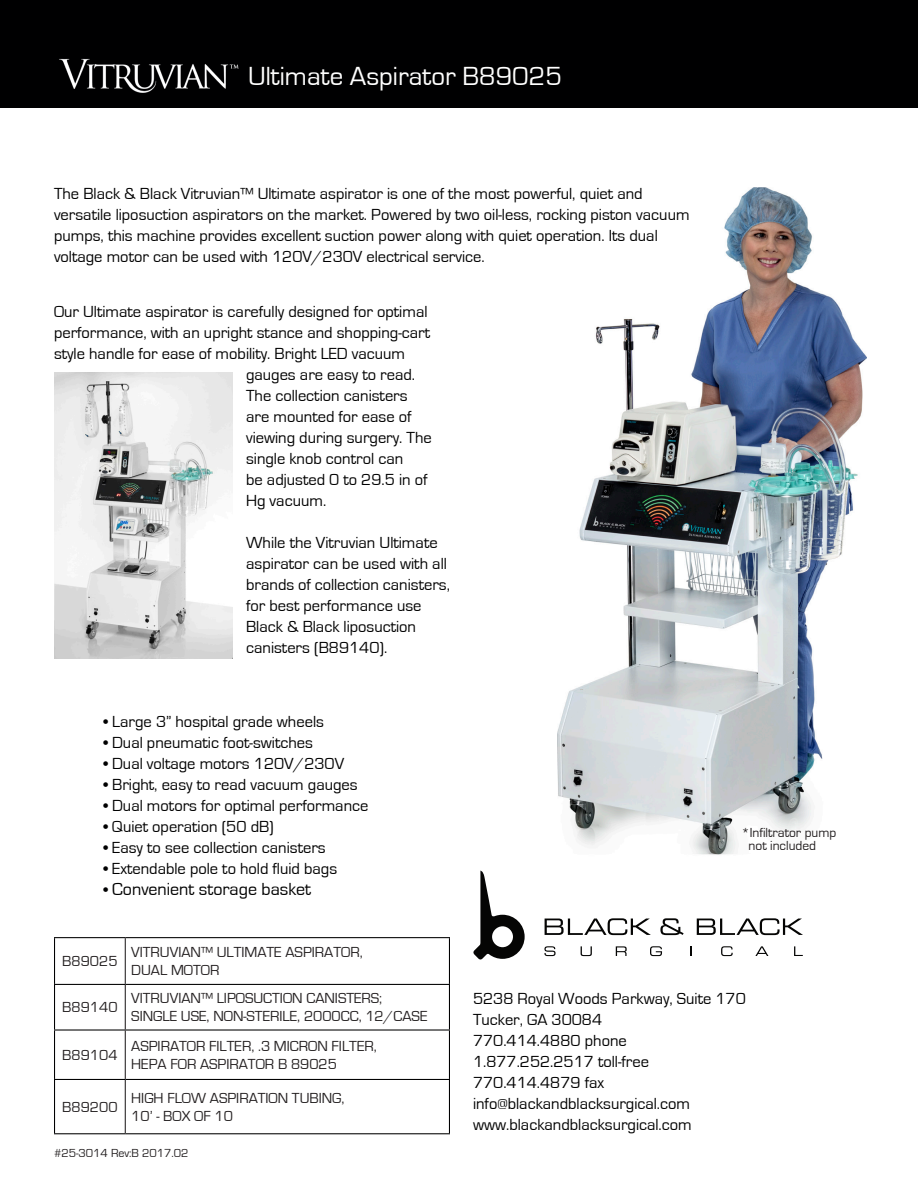
<style>
.page{position:relative;width:918px;height:1188px;background:#fff}
.page>*{position:absolute;margin:0;border:0;box-sizing:border-box;transform-origin:0 0}
.t1{font:27px "Eurostile";color:#fff}
.t2{font:18px "Eurostile";color:#000001}
.t3{font:16.5px/21px "Eurostile";color:#000001}
.t4{font:15px "Eurostile";color:#231f20}
.t5{font:13.5px/13.5px "Eurostile";color:#231f20}
.t6{font:12px "Eurostile";color:#231f20}
.s1{font-size:16.5px}
</style>
<div class="page">
<img style="left:557px;top:188px;width:309px;height:667px">
<div style="left:0;top:0;width:918px;height:108px;background:#000001"></div>
<img style="left:54px;top:373px;width:179px;height:286px">
<hr style="left:125px;top:938px;width:1px;height:46px;background:#231f20">
<hr style="left:125px;top:985px;width:1px;height:44px;background:#231f20">
<hr style="left:125px;top:1031px;width:1px;height:48px;background:#231f20">
<hr style="left:125px;top:1080px;width:1px;height:53px;background:#231f20">
<hr style="left:54px;top:937px;width:71px;height:1px;background:#000001">
<hr style="left:54px;top:938px;width:1px;height:46px;background:#000001">
<hr style="left:125px;top:937px;width:325px;height:1px;background:#000001">
<hr style="left:449px;top:938px;width:1px;height:46px;background:#000001">
<hr style="left:54px;top:984px;width:71px;height:1px;background:#000001">
<hr style="left:54px;top:985px;width:1px;height:44px;background:#000001">
<hr style="left:125px;top:984px;width:325px;height:1px;background:#000001">
<hr style="left:449px;top:985px;width:1px;height:44px;background:#000001">
<hr style="left:54px;top:1029px;width:71px;height:2px;background:#000001">
<hr style="left:54px;top:1031px;width:1px;height:48px;background:#000001">
<hr style="left:125px;top:1029px;width:325px;height:2px;background:#000001">
<hr style="left:449px;top:1031px;width:1px;height:48px;background:#000001">
<hr style="left:54px;top:1079px;width:71px;height:1px;background:#000001">
<hr style="left:54px;top:1080px;width:1px;height:53px;background:#000001">
<hr style="left:125px;top:1079px;width:325px;height:1px;background:#000001">
<hr style="left:449px;top:1080px;width:1px;height:53px;background:#000001">
<hr style="left:54px;top:1133px;width:71px;height:1px;background:#000001">
<hr style="left:125px;top:1133px;width:325px;height:1px;background:#000001">
<svg style="left:473px;top:870px;width:52px;height:90px"></svg>
<svg style="left:545px;top:918px;width:106px;height:17px"></svg>
<svg style="left:697px;top:918px;width:106px;height:17px"></svg>
<svg style="left:660px;top:918px;width:24px;height:17px"></svg>
<svg style="left:544px;top:946px;width:12px;height:10px"></svg>
<svg style="left:581px;top:946px;width:11px;height:10px"></svg>
<svg style="left:616px;top:946px;width:11px;height:10px"></svg>
<svg style="left:650px;top:946px;width:12px;height:10px"></svg>
<svg style="left:721px;top:946px;width:12px;height:10px"></svg>
<svg style="left:755px;top:946px;width:13px;height:10px"></svg>
<svg style="left:794px;top:946px;width:9px;height:10px"></svg>
<img style="left:59px;top:58px;width:180px;height:34px">
<p class="t1" style="left:248px;top:62px;width:315px">Ultimate Aspirator B89025</p>
<p class="t3" style="left:54px;top:183px;width:637px">The Black &amp; Black Vitruvian™ Ultimate aspirator is one of the most powerful, quiet and versatile liposuction aspirators on the market. Powered by two oil-less, rocking piston vacuum pumps, this machine provides excellent suction power along with quiet operation. Its dual voltage motor can be used with 120V/230V electrical service.</p>
<p class="t3" style="left:54px;top:301px;width:375px">Our Ultimate aspirator is carefully designed for optimal</p>
<p class="t3" style="left:54px;top:322px;width:378px">performance, with an upright stance and shopping-cart</p>
<p class="t3" style="left:54px;top:343px;width:353px">style handle for ease of mobility. Bright LED vacuum</p>
<p class="t3" style="left:246px;top:364px;width:171px">gauges are easy to read.</p>
<p class="t3" style="left:246px;top:385px;width:163px">The collection canisters</p>
<p class="t3" style="left:246px;top:406px;width:167px">are mounted for ease of</p>
<p class="t3" style="left:246px;top:427px;width:187px">viewing during surgery. The</p>
<p class="t3" style="left:246px;top:448px;width:159px">single knob control can</p>
<p class="t3" style="left:246px;top:469px;width:183px">be adjusted 0 to 29.5 in of</p>
<p class="t3" style="left:246px;top:490px;width:82px">Hg vacuum.</p>
<p class="t3" style="left:246px;top:532px;width:205px">While the Vitruvian Ultimate aspirator can be used with all brands of collection canisters, for best performance use<br>Black &amp; Black liposuction canisters (B89140).</p>
<p class="t3" style="left:104px;top:711px;width:222px">• Large 3” hospital grade wheels</p>
<p class="t3" style="left:104px;top:732px;width:211px">• Dual pneumatic foot-switches</p>
<p class="t3" style="left:104px;top:753px;width:242px">• Dual voltage motors 120V/230V</p>
<p class="t3" style="left:104px;top:774px;width:256px">• Bright, easy to read vacuum gauges</p>
<p class="t3" style="left:104px;top:795px;width:267px">• Dual motors for optimal performance</p>
<p class="t3" style="left:104px;top:816px;width:172px">• Quiet operation (50 dB)</p>
<p class="t3" style="left:104px;top:837px;width:224px">• Easy to see collection canisters</p>
<p class="t3" style="left:104px;top:858px;width:235px">• Extendable pole to hold fluid bags</p>
<p class="t2" style="left:104px;top:880px;width:209px"><span class="s1">•</span> Convenient storage basket</p>
<p class="t4" style="left:62px;top:953px;width:57px">B89025</p>
<p class="t4" style="left:62px;top:999px;width:57px">B89140</p>
<p class="t4" style="left:62px;top:1047px;width:57px">B89104</p>
<p class="t4" style="left:62px;top:1099px;width:57px">B89200</p>
<p class="t4" style="left:131px;top:944px;width:233px">VITRUVIAN™ ULTIMATE ASPIRATOR,</p>
<p class="t4" style="left:131px;top:962px;width:90px">DUAL MOTOR</p>
<p class="t4" style="left:131px;top:990px;width:252px">VITRUVIAN™ LIPOSUCTION CANISTERS;</p>
<p class="t4" style="left:131px;top:1008px;width:298px">SINGLE USE, NON-STERILE, 2000CC, 12/CASE</p>
<p class="t4" style="left:131px;top:1038px;width:247px">ASPIRATOR FILTER, .3 MICRON FILTER,</p>
<p class="t4" style="left:131px;top:1056px;width:207px">HEPA FOR ASPIRATOR B 89025</p>
<p class="t4" style="left:131px;top:1090px;width:215px">HIGH FLOW ASPIRATION TUBING,</p>
<p class="t4" style="left:131px;top:1108px;width:103px">10’ - BOX OF 10</p>
<p class="t6" style="left:54px;top:1147px;width:136px">#25-3014 Rev:B 2017.02</p>
<p class="t5" style="left:749px;top:826px;width:89px;text-indent:-7px">*Infiltrator pump not included</p>
<p class="t3" style="left:473px;top:989px;width:274px">5238 Royal Woods Parkway, Suite 170</p>
<p class="t3" style="left:473px;top:1010px;width:131px">Tucker, GA 30084</p>
<p class="t3" style="left:473px;top:1031px;width:155px">770.414.4880 phone</p>
<p class="t3" style="left:473px;top:1052px;width:177px">1.877.252.2517 toll-free</p>
<p class="t3" style="left:473px;top:1073px;width:133px">770.414.4879 fax</p>
<p class="t3" style="left:473px;top:1094px;width:219px">info@blackandblacksurgical.com</p>
<p class="t3" style="left:473px;top:1115px;width:220px">www.blackandblacksurgical.com</p>
</div>
